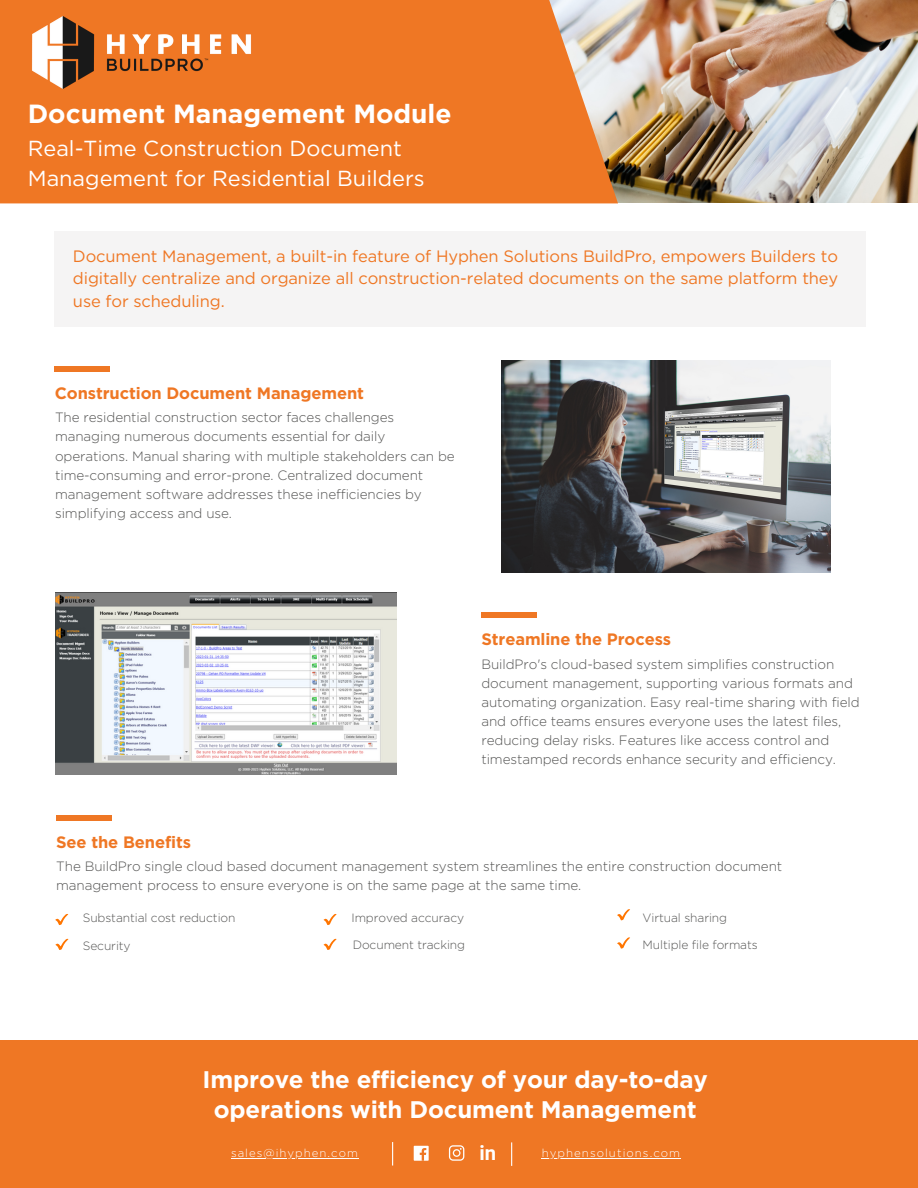
<style>
.page{position:relative;width:918px;height:1188px;background:#fff}
.page>*{position:absolute;margin:0;border:0;box-sizing:border-box;transform-origin:0 0}
.t1{font:700 26.25px "Gotham";color:#fff}
.t2{font:700 24px/29.2px "Gotham";letter-spacing:-.005em;color:#fff;text-align:center}
.t3{font:21.75px "Gotham";color:#fff}
.t4{font:700 20.25px "Roboto";color:#fff}
.t5{font:16.5px/22.5px "Gotham";letter-spacing:-.005em;color:#ef7724;text-align:justify}
.t6{font:700 16.5px "Gotham";letter-spacing:-.005em;color:#ef7724}
.t7{font:300 13.5px/19.2px "Gotham";letter-spacing:-.005em;color:#545453}
.t8{font:300 12px "Gotham";letter-spacing:-.005em;color:#545453}
.t9{font:300 11.4px "Gotham";letter-spacing:.09em;color:#fff}
</style>
<div class="page">
<div style="left:0;top:1040px;width:918px;height:148px;background:#ef7724"></div>
<div style="left:54px;top:231px;width:811px;height:96px;background:#f5f4f4"></div>
<img style="left:618px;top:0;width:300px;height:203px">
<svg style="left:0;top:0;width:618px;height:203px;fill:#ef7724"></svg>
<div style="left:56px;top:815px;width:55px;height:6px;background:#ef7724"></div>
<svg style="left:55px;top:914px;width:13px;height:11px"></svg>
<svg style="left:55px;top:939px;width:14px;height:11px"></svg>
<svg style="left:323px;top:914px;width:14px;height:11px"></svg>
<svg style="left:323px;top:939px;width:14px;height:11px"></svg>
<svg style="left:617px;top:909px;width:13px;height:11px"></svg>
<svg style="left:617px;top:937px;width:13px;height:12px"></svg>
<div style="left:55px;top:366px;width:55px;height:6px;background:#ef7724"></div>
<div style="left:481px;top:612px;width:56px;height:6px;background:#ef7724"></div>
<img style="left:501px;top:360px;width:330px;height:213px">
<img style="left:56px;top:592px;width:341px;height:182px">
<div style="left:414px;top:1146px;width:14px;height:14px;background:#fff"></div>
<svg style="left:420px;top:1148px;width:6px;height:12px"></svg>
<svg style="left:449px;top:1145px;width:15px;height:16px"></svg>
<hr style="left:542px;top:1158px;width:139px;height:1px;background:#fff">
<hr style="left:231px;top:1158px;width:128px;height:1px;background:#fff">
<svg style="left:392px;top:1142px;width:1px;height:24px"></svg>
<svg style="left:511px;top:1142px;width:1px;height:24px"></svg>
<img style="left:14px;top:0;width:255px;height:107px">
<p class="t1" style="left:28px;top:98px;width:425px">Document Management Module</p>
<p class="t3" style="left:28px;top:135px;width:376px">Real-Time Construction Document</p>
<p class="t3" style="left:28px;top:165px;width:398px">Management for Residential Builders</p>
<p class="t5" style="left:73px;top:245px;width:767px">Document Management, a built-in feature of Hyphen Solutions BuildPro, empowers Builders to digitally centralize and organize all construction-related documents on the same platform they use for scheduling.</p>
<p class="t6" style="left:55px;top:383px;width:311px">Construction Document Management</p>
<p class="t7" style="left:55px;top:408px;width:401px">The residential construction sector faces challenges managing numerous documents essential for daily operations. Manual sharing with multiple stakeholders can be time-consuming and error-prone. Centralized document management software addresses these inefficiencies by simplifying access and use.</p>
<p class="t6" style="left:481px;top:629px;width:191px">Streamline the Process</p>
<p class="t7" style="left:481px;top:654px;width:380px">BuildPro's cloud-based system simplifies construction document management, supporting various formats and automating organization. Easy real-time sharing with field and office teams ensures everyone uses the latest files, reducing delay risks. Features like access control and timestamped records enhance security and efficiency.</p>
<p class="t6" style="left:56px;top:832px;width:136px">See the Benefits</p>
<p class="t7" style="left:56px;top:857px;width:727px">The BuildPro single cloud based document management system streamlines the entire construction document management process to ensure everyone is on the same page at the same time.</p>
<p class="t8" style="left:643px;top:910px;width:86px">Virtual sharing</p>
<p class="t8" style="left:643px;top:938px;width:117px">Multiple file formats</p>
<p class="t8" style="left:83px;top:910px;width:154px">Substantial cost reduction</p>
<p class="t8" style="left:83px;top:939px;width:49px">Security</p>
<p class="t8" style="left:353px;top:938px;width:114px">Document tracking</p>
<p class="t8" style="left:351px;top:910px;width:114px">Improved accuracy</p>
<p class="t2" style="left:203px;top:1065px;width:507px">Improve the efficiency of your day-to-day operations with Document Management</p>
<p class="t9" style="left:231px;top:1146px;width:128px">sales@ihyphen.com</p>
<p class="t4" style="left:479px;top:1141px;width:18px">in</p>
<p class="t9" style="left:542px;top:1146px;width:140px">hyphensolutions.com</p>
</div>
